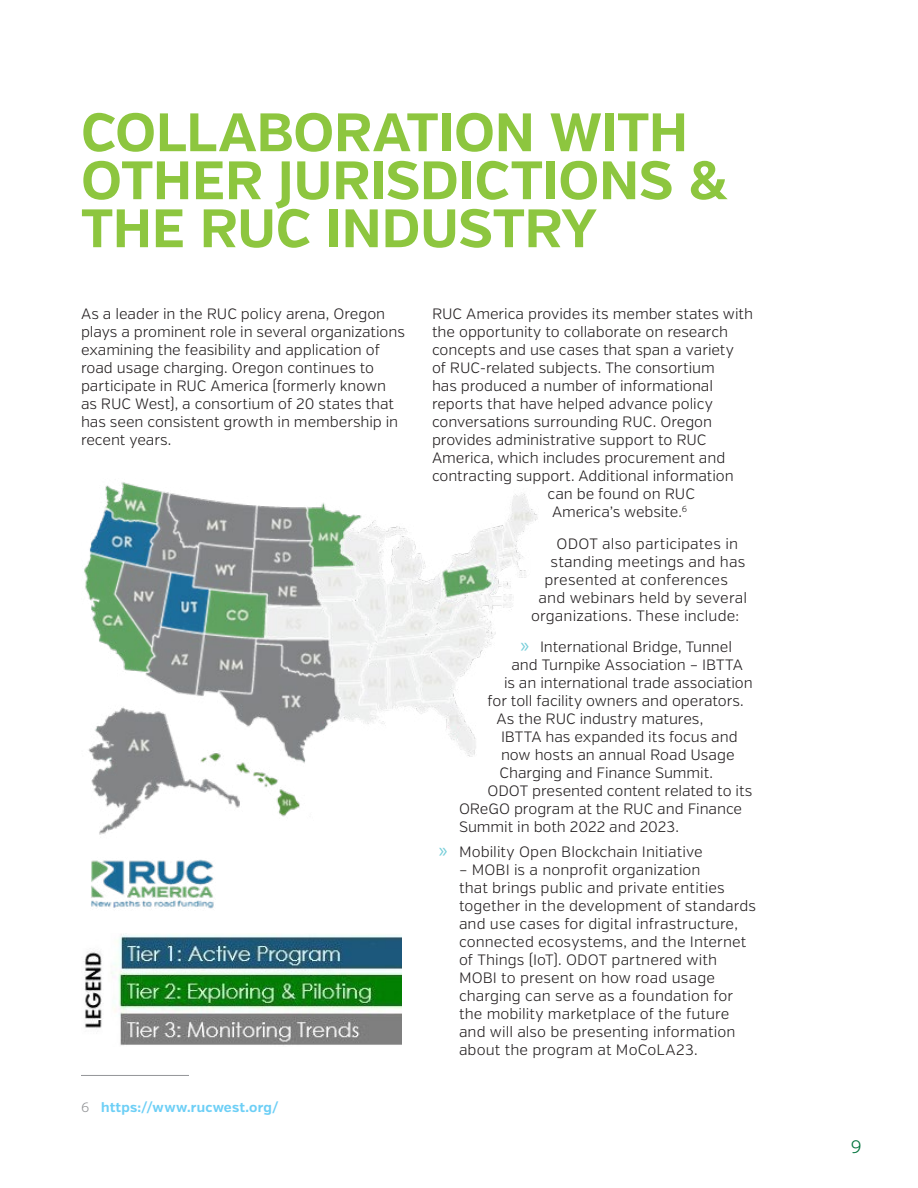
<style>
.page{position:relative;width:918px;height:1188px;background:#fff}
.page>*{position:absolute;margin:0;border:0;box-sizing:border-box;transform-origin:0 0}
.Section_Title{font:700 54px/48px "Verb";letter-spacing:-.005em;color:#8dc63f}
.t1{font:300 18px "Verb";color:#00733c}
.Body{font:300 15px/18px "Verb";color:#231f20}
.Footnote{font:700 13.5px "Verb";letter-spacing:.015em;color:#6dcff6}
.s1{font-family:"Myriad Pro";font-weight:400;font-size:21px;color:#76ced9}
.s2{font-weight:300;color:#939598}
</style>
<div class="page">
<hr style="left:81px;top:1075px;width:108px;height:1px;background:#939598">
<img style="left:84px;top:482px;width:454px;height:427px">
<img style="left:83px;top:934px;width:319px;height:112px">
<p class="Section_Title" style="left:81px;top:109px;width:647px">COLLABORATION WITH<br>OTHER JURISDICTIONS &amp;<br>THE RUC INDUSTRY</p>
<p class="Body" style="left:81px;top:305px;width:325px">As a leader in the RUC policy arena, Oregon plays a prominent role in several organizations examining the feasibility and application of road usage charging. Oregon continues to participate in RUC America (formerly known as RUC West), a consortium of 20 states that has seen consistent growth in membership in recent years.</p>
<p class="Body" style="left:432px;top:305px;width:323px">RUC America provides its member states with</p>
<p class="Body" style="left:432px;top:323px;width:298px">the opportunity to collaborate on research</p>
<p class="Body" style="left:432px;top:341px;width:303px">concepts and use cases that span a variety</p>
<p class="Body" style="left:432px;top:359px;width:284px">of RUC-related subjects. The consortium</p>
<p class="Body" style="left:432px;top:377px;width:283px">has produced a number of informational</p>
<p class="Body" style="left:432px;top:395px;width:282px">reports that have helped advance policy</p>
<p class="Body" style="left:432px;top:413px;width:282px">conversations surrounding RUC. Oregon</p>
<p class="Body" style="left:432px;top:431px;width:276px">provides administrative support to RUC</p>
<p class="Body" style="left:432px;top:449px;width:295px">America, which includes procurement and</p>
<p class="Body" style="left:432px;top:467px;width:303px">contracting support. Additional information</p>
<p class="Body" style="left:548px;top:485px;width:149px">can be found on RUC</p>
<p class="Body" style="left:552px;top:503px;width:137px">America’s website.<sup>6</sup></p>
<p class="Body" style="left:556px;top:535px;width:183px">ODOT also participates in</p>
<p class="Body" style="left:550px;top:553px;width:196px">standing meetings and has</p>
<p class="Body" style="left:544px;top:571px;width:185px">presented at conferences</p>
<p class="Body" style="left:538px;top:589px;width:210px">and webinars held by several</p>
<p class="Body" style="left:531px;top:607px;width:210px">organizations. These include:</p>
<p class="Body" style="left:520px;top:638px;width:213px"><span class="s1">»</span> International Bridge, Tunnel</p>
<p class="Body" style="left:512px;top:656px;width:233px">and Turnpike Association – IBTTA</p>
<p class="Body" style="left:504px;top:674px;width:250px">is an international trade association</p>
<p class="Body" style="left:488px;top:692px;width:258px">for toll facility owners and operators.</p>
<p class="Body" style="left:496px;top:710px;width:208px">As the RUC industry matures,</p>
<p class="Body" style="left:501px;top:728px;width:238px">IBTTA has expanded its focus and</p>
<p class="Body" style="left:501px;top:746px;width:235px">now hosts an annual Road Usage</p>
<p class="Body" style="left:500px;top:764px;width:215px">Charging and Finance Summit.</p>
<p class="Body" style="left:488px;top:782px;width:266px">ODOT presented content related to its</p>
<p class="Body" style="left:459px;top:800px;width:285px">OReGO program at the RUC and Finance</p>
<p class="Body" style="left:459px;top:818px;width:222px">Summit in both 2022 and 2023.</p>
<p class="Body" style="left:439px;top:843px;width:266px"><span class="s1">»</span> Mobility Open Blockchain Initiative</p>
<p class="Body" style="left:459px;top:861px;width:299px">– MOBI is a nonprofit organization<br>that brings public and private entities together in the development of standards and use cases for digital infrastructure, connected ecosystems, and the Internet of Things (IoT). ODOT partnered with MOBI to present on how road usage charging can serve as a foundation for the mobility marketplace of the future and will also be presenting information about the program at MoCoLA23.</p>
<p class="Footnote" style="left:81px;top:1099px;width:199px"><span class="s2">6</span> https://www.rucwest.org/</p>
<p class="t1" style="left:851px;top:1136px;width:12px">9</p>
</div>
